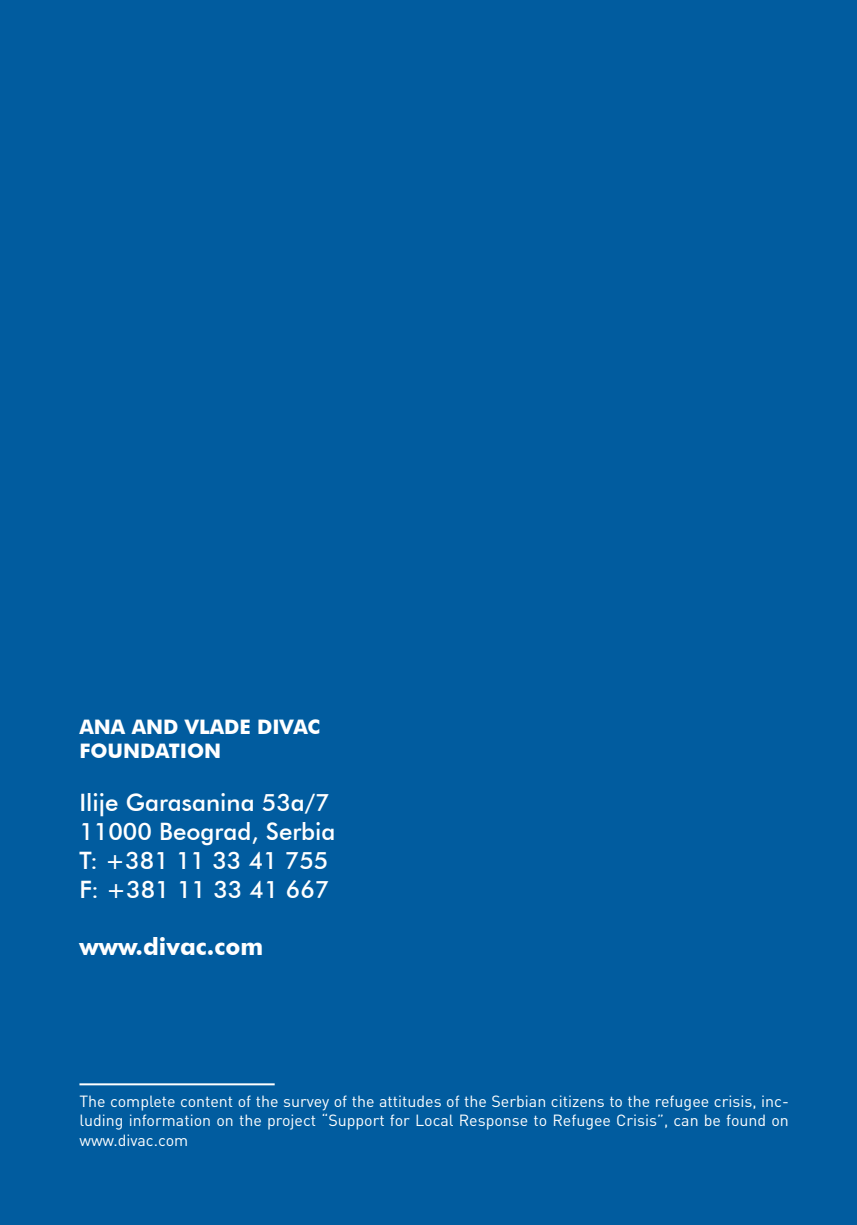
<style>
.page{position:relative;width:857px;height:1225px;background:#fff}
.page>*{position:absolute;margin:0;border:0;box-sizing:border-box;transform-origin:0 0}
.t1{font:500 24px/28.8px "Futura BT";color:#fff}
.t2{font:700 24px "Futura BT";color:#fff}
.t3{font:700 20px/24px "Futura BT";color:#fff}
.t4{font:16px/19.2px "DIN Pro";color:#fff;text-align:justify}
</style>
<div class="page">
<div style="left:0;top:0;width:856px;height:1225px;background:#015c9f"></div>
<hr style="left:79px;top:1083px;width:195px;height:2px;background:#fff">
<p class="t3" style="left:79px;top:715px;width:242px">ANA AND VLADE DIVAC<br>FOUNDATION</p>
<h1 class="t1" style="left:79px;top:788px;width:257px">Ilije Garasanina 53a/7<br>11000 Beograd, Serbia<br>T: +381 11 33 41 755<br>F: +381 11 33 41 667</h1>
<h1 class="t2" style="left:79px;top:932px;width:185px">www.divac.com</h1>
<p class="t4" style="left:79px;top:1091px;width:710px">The complete content of the survey of the attitudes of the Serbian citizens to the refugee crisis, inc&shy;luding information on the project “Support for Local Response to Refugee Crisis”, can be found on www.divac.com</p>
</div>
